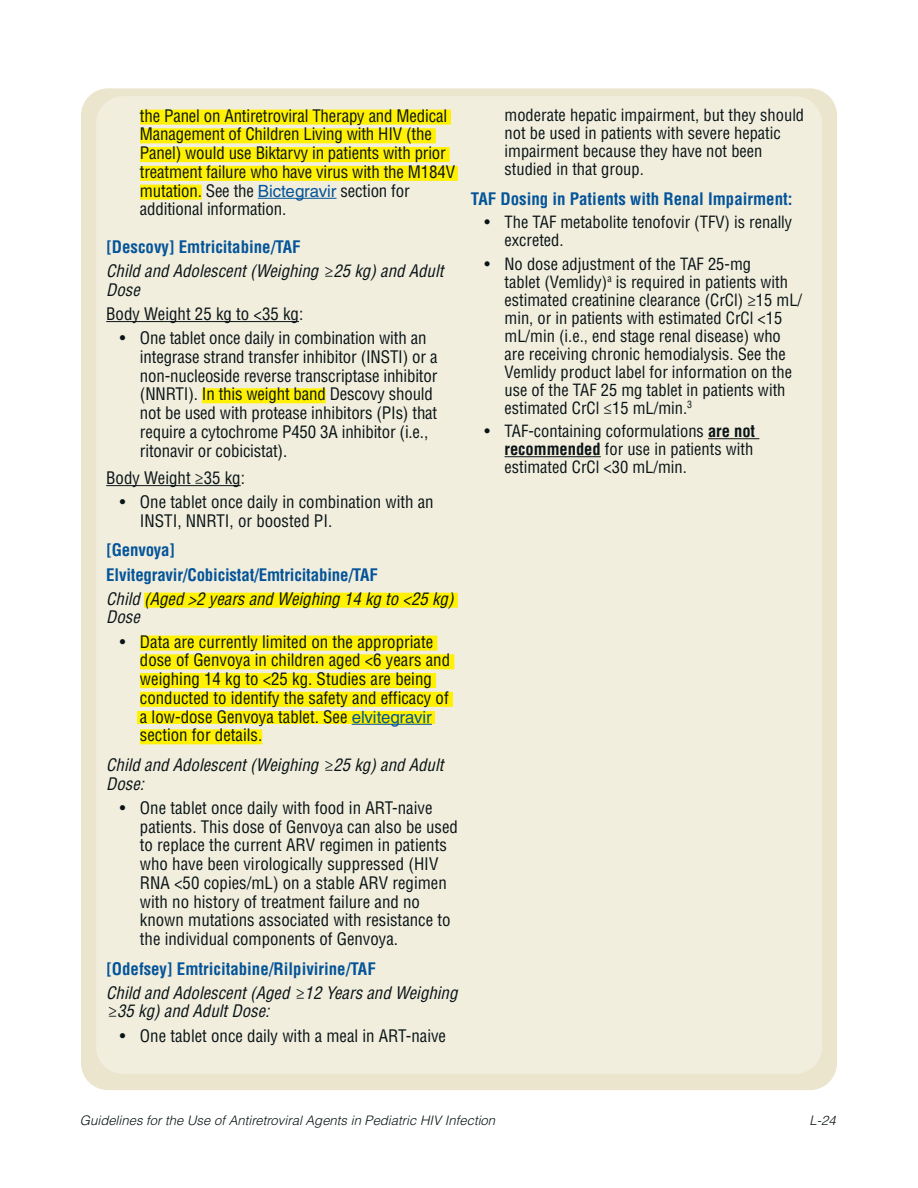
<style>
.page{position:relative;width:918px;height:1188px;background:#fff}
.page>*{position:absolute;margin:0;border:0;box-sizing:border-box;transform-origin:0 0}
.table_body_drug_tabl{font:condensed 16.8px/18.8px "Helvetica LT Std";color:#0a1416}
.table_body_drug_tabl-2{font:italic condensed 16.8px/18.8px "Helvetica LT Std";color:#0a1416}
.Heading_3_drug_table{font:700 condensed 16.8px "Helvetica LT Std";color:#045499}
.table_body_drug_tabl-3{font:condensed 16.5px/18px "Helvetica LT Std";color:#0a1416}
.t1{font:italic 300 13.2px "Helvetica LT Std";color:#0a1416}
.s1{font-stretch:normal;color:#045499}
.s2{font-weight:700}
</style>
<div class="page">
<div style="left:81px;top:88px;width:756px;height:1002px;background:#eae5cc;border-radius:27px"></div>
<div style="left:96px;top:96px;width:726px;height:978px;background:#f1eede;border-radius:27px"></div>
<div style="left:137px;top:711px;width:298px;height:13px;background:#fff101"></div>
<div style="left:140px;top:110px;width:311px;height:15px;background:#fff101"></div>
<div style="left:140px;top:128px;width:296px;height:15px;background:#fff101"></div>
<div style="left:140px;top:147px;width:310px;height:15px;background:#fff101"></div>
<div style="left:140px;top:166px;width:318px;height:15px;background:#fff101"></div>
<div style="left:140px;top:185px;width:62px;height:15px;background:#fff101"></div>
<hr style="left:258px;top:198px;width:79px;height:1px;background:#045499">
<hr style="left:106px;top:321px;width:193px;height:1px;background:#0a1416">
<div style="left:202px;top:388px;width:124px;height:15px;background:#fff101"></div>
<hr style="left:106px;top:485px;width:135px;height:1px;background:#0a1416">
<div style="left:144px;top:593px;width:314px;height:15px;background:#fff101"></div>
<div style="left:140px;top:636px;width:297px;height:15px;background:#fff101"></div>
<div style="left:140px;top:654px;width:314px;height:15px;background:#fff101"></div>
<div style="left:140px;top:673px;width:296px;height:15px;background:#fff101"></div>
<div style="left:140px;top:692px;width:313px;height:15px;background:#fff101"></div>
<hr style="left:352px;top:724px;width:80px;height:1px;background:#045499">
<div style="left:140px;top:729px;width:122px;height:15px;background:#fff101"></div>
<hr style="left:708px;top:438px;width:51px;height:1px;background:#0a1416">
<hr style="left:505px;top:456px;width:96px;height:1px;background:#0a1416">
<p class="table_body_drug_tabl" style="left:140px;top:106px;width:317px">the Panel on Antiretroviral Therapy and Medical Management of Children Living with HIV (the Panel) would use Biktarvy in patients with prior treatment failure who have virus with the M184V mutation. See the <span class="s1">Bictegravir</span> section for additional information.</p>
<p class="Heading_3_drug_table" style="left:106px;top:236px;width:196px">[Descovy] Emtricitabine/TAF</p>
<p class="table_body_drug_tabl-2" style="left:106px;top:262px;width:339px">Child and Adolescent (Weighing ≥25 kg) and Adult<br>Dose</p>
<p class="table_body_drug_tabl" style="left:106px;top:304px;width:199px">Body Weight 25 kg to &lt;35 kg:</p>
<p class="table_body_drug_tabl" style="left:120px;top:328px;width:308px">• One tablet once daily in combination with an</p>
<p class="table_body_drug_tabl" style="left:140px;top:347px;width:299px">integrase strand transfer inhibitor (INSTI) or a non-nucleoside reverse transcriptase inhibitor (NNRTI). In this weight band Descovy should not be used with protease inhibitors (PIs) that require a cytochrome P450 3A inhibitor (i.e., ritonavir or cobicistat).</p>
<p class="table_body_drug_tabl" style="left:106px;top:468px;width:140px">Body Weight ≥35 kg:</p>
<p class="table_body_drug_tabl" style="left:140px;top:492px;width:295px;text-indent:-20px">• One tablet once daily in combination with an<br>INSTI, NNRTI, or boosted PI.</p>
<p class="Heading_3_drug_table" style="left:106px;top:540px;width:70px">[Genvoya]</p>
<p class="Heading_3_drug_table" style="left:106px;top:564px;width:273px">Elvitegravir/Cobicistat/Emtricitabine/TAF</p>
<p class="table_body_drug_tabl-2" style="left:106px;top:589px;width:349px">Child (Aged &gt;2 years and Weighing 14 kg to &lt;25 kg)<br>Dose</p>
<p class="table_body_drug_tabl" style="left:140px;top:632px;width:312px;text-indent:-20px">• Data are currently limited on the appropriate dose of Genvoya in children aged &lt;6 years and weighing 14 kg to &lt;25 kg. Studies are being conducted to identify the safety and efficacy of a low-dose Genvoya tablet. See <span class="s1">elvitegravir </span>section for details.</p>
<p class="table_body_drug_tabl-2" style="left:106px;top:756px;width:339px">Child and Adolescent (Weighing ≥25 kg) and Adult<br>Dose:</p>
<p class="table_body_drug_tabl" style="left:140px;top:798px;width:320px;text-indent:-20px">• One tablet once daily with food in ART-naive patients. This dose of Genvoya can also be used to replace the current ARV regimen in patients who have been virologically suppressed (HIV RNA &lt;50 copies/mL) on a stable ARV regimen with no history of treatment failure and no known mutations associated with resistance to the individual components of Genvoya.</p>
<p class="Heading_3_drug_table" style="left:106px;top:958px;width:271px">[Odefsey] Emtricitabine/Rilpivirine/TAF</p>
<p class="table_body_drug_tabl-2" style="left:106px;top:983px;width:353px">Child and Adolescent (Aged ≥12 Years and Weighing ≥35 kg) and Adult Dose:</p>
<p class="table_body_drug_tabl" style="left:120px;top:1026px;width:328px">• One tablet once daily with a meal in ART-naive</p>
<p class="table_body_drug_tabl-3" style="left:505px;top:106px;width:301px">moderate hepatic impairment, but they should not be used in patients with severe hepatic impairment because they have not been studied in that group.</p>
<p class="Heading_3_drug_table" style="left:471px;top:188px;width:323px">TAF Dosing in Patients with Renal Impairment:</p>
<p class="table_body_drug_tabl-3" style="left:505px;top:213px;width:289px;text-indent:-20px">• The TAF metabolite tenofovir (TFV) is renally excreted.</p>
<p class="table_body_drug_tabl-3" style="left:505px;top:255px;width:299px;text-indent:-20px">• No dose adjustment of the TAF 25-mg<br>tablet (Vemlidy)<sup>a</sup> is required in patients with estimated creatinine clearance (CrCl) ≥15 mL/ min, or in patients with estimated CrCl &lt;15 mL/min (i.e., end stage renal disease) who are receiving chronic hemodialysis. See the Vemlidy product label for information on the use of the TAF 25 mg tablet in patients with estimated CrCl ≤15 mL/min.<sup>3</sup></p>
<p class="table_body_drug_tabl-3" style="left:505px;top:422px;width:252px;text-align:justify;text-indent:-20px">• TAF-containing coformulations <span class="s2">are not recommended</span> for use in patients with estimated CrCl &lt;30 mL/min.</p>
<p class="t1" style="left:80px;top:1112px;width:417px">Guidelines for the Use of Antiretroviral Agents in Pediatric HIV Infection</p>
<p class="t1" style="left:810px;top:1112px;width:28px">L-24</p>
</div>
